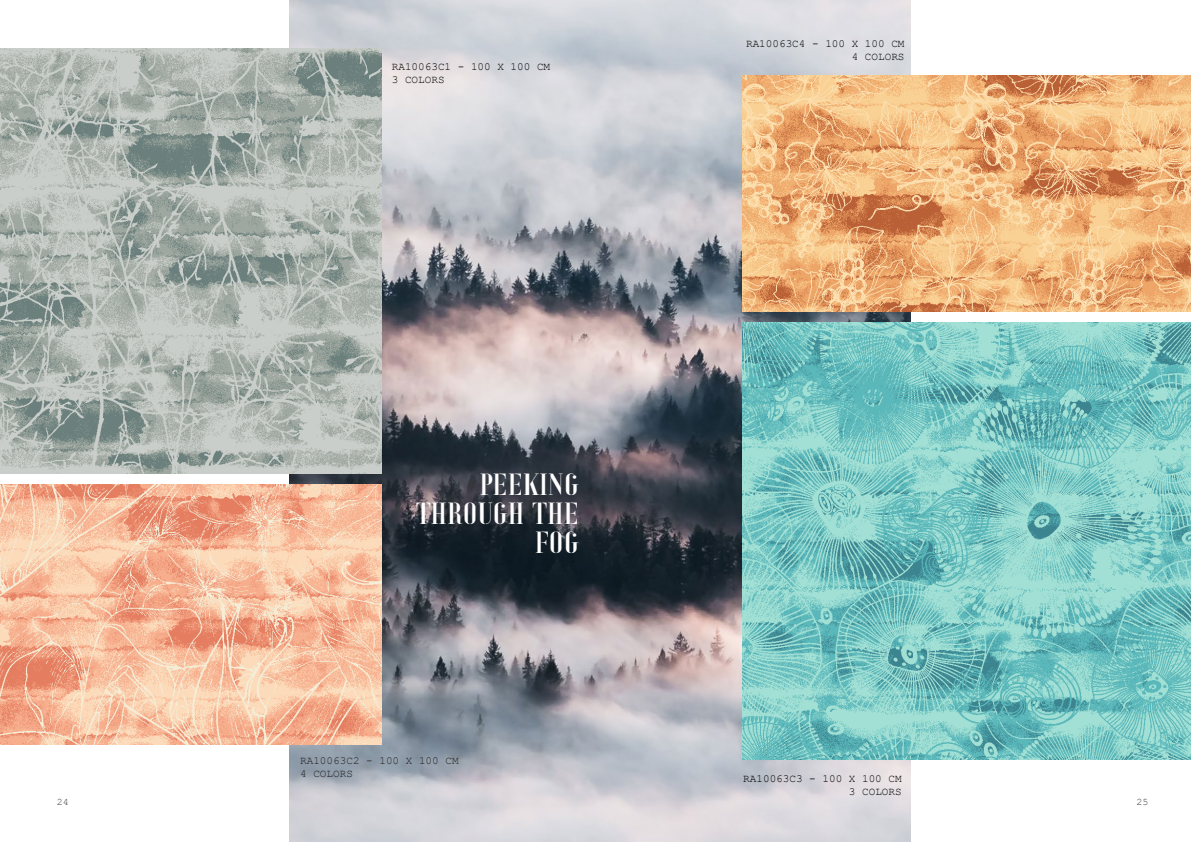
<style>
.page{position:relative;width:1191px;height:842px;background:#fff}
.page>*{position:absolute;margin:0;border:0;box-sizing:border-box;transform-origin:0 0}
.Title_25pt__White{font:29px/29px "Xants";color:#fff;text-align:right}
.Text_12pt__White{font:11px "Courier New";color:#000}
.Text_12pt__White-2{font:11px "Courier New";color:#231f20}
.t1{font:10px "Courier New";color:#3e3e3f}
</style>
<div class="page">
<img style="left:289px;top:0;width:621px;height:842px">
<img style="left:0;top:49px;width:381px;height:424px">
<img style="left:0;top:485px;width:381px;height:259px">
<img style="left:743px;top:75px;width:448px;height:236px">
<img style="left:743px;top:322px;width:448px;height:438px">
<p class="Text_12pt__White" style="left:392px;top:60px;width:160px">RA10063C1 - 100 X 100 CM</p>
<p class="Text_12pt__White" style="left:392px;top:73px;width:54px">3 COLORS</p>
<p class="Title_25pt__White" style="left:479px;top:470px;width:101px">PEEKING</p>
<p class="Title_25pt__White" style="left:416px;top:499px;width:164px">THROUGH THE<br>FOG</p>
<p class="Text_12pt__White-2" style="left:300px;top:754px;width:160px">RA10063C2 - 100 X 100 CM</p>
<p class="Text_12pt__White-2" style="left:300px;top:767px;width:54px">4 COLORS</p>
<p class="Text_12pt__White" style="left:746px;top:37px;width:160px">RA10063C4 - 100 X 100 CM</p>
<p class="Text_12pt__White" style="left:851px;top:50px;width:54px">4 COLORS</p>
<p class="Text_12pt__White" style="left:743px;top:772px;width:160px">RA10063C3 - 100 X 100 CM</p>
<p class="Text_12pt__White" style="left:849px;top:785px;width:54px">3 COLORS</p>
<p class="t1" style="left:57px;top:795px;width:13px">24</p>
<p class="t1" style="left:1136px;top:795px;width:13px">25</p>
</div>
